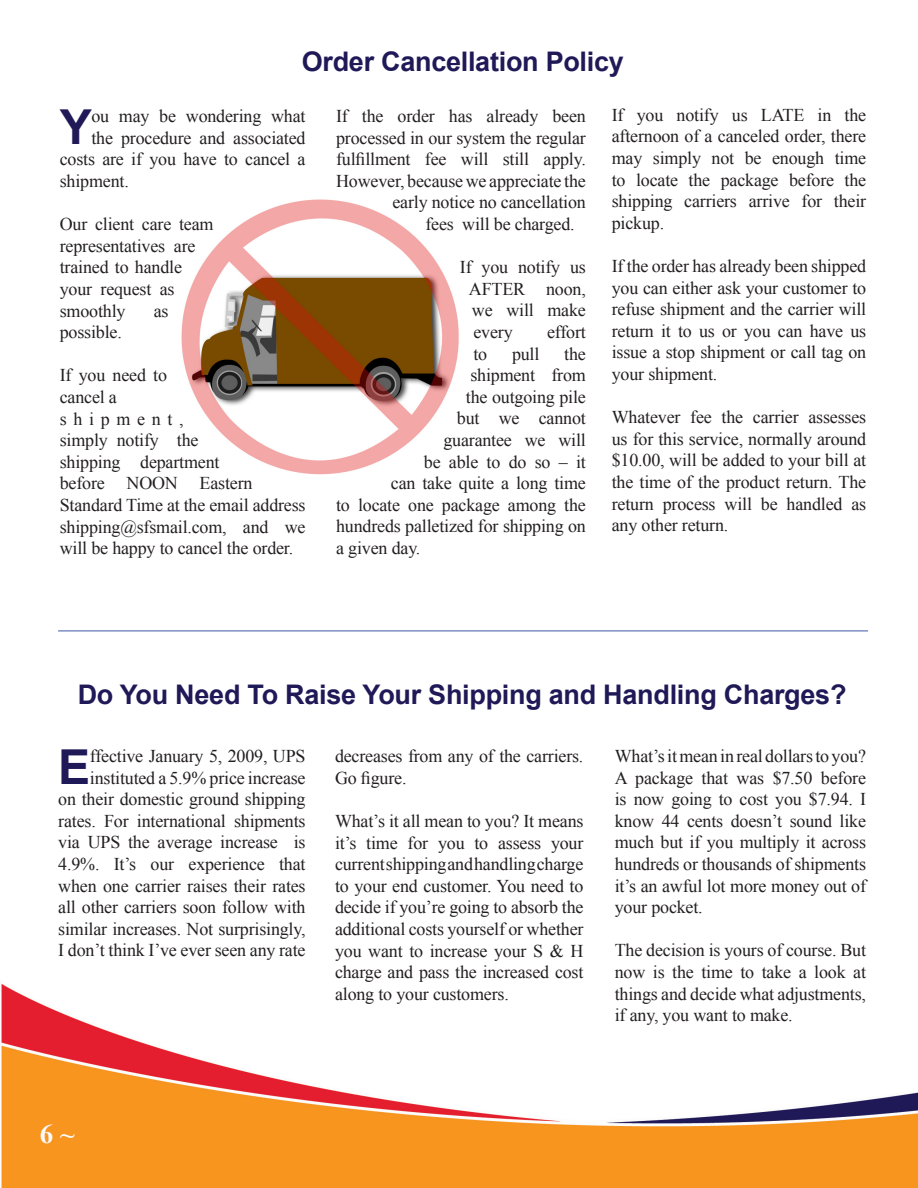
<style>
.page{position:relative;width:918px;height:1188px;background:#fff}
.page>*{position:absolute;margin:0;border:0;box-sizing:border-box;transform-origin:0 0}
.t1{font:700 48.15px "Arial";color:#1f1957}
.t2{font:700 27px "Arial";letter-spacing:-.01em;color:#1f1957}
.t3{font:700 27px "Times New Roman";color:#fefafc}
.t4{font:18px/21.6px "Times New Roman";letter-spacing:-.01em;color:#231f20;text-align:justify}
</style>
<div class="page">
<img style="left:181px;top:199px;width:278px;height:276px">
<img style="left:1px;top:983px;width:917px;height:205px">
<hr style="left:58px;top:631px;width:810px;height:1px;background:#3e57a6">
<p class="t2" style="left:302px;top:44px;width:324px">Order Cancellation Policy</p>
<p class="t1" style="left:60px;top:95px;width:34px">Y</p>
<p class="t4" style="left:91px;top:105px;width:216px">ou may be wondering what</p>
<p class="t4" style="left:91px;top:127px;width:216px">the procedure and associated</p>
<p class="t4" style="left:60px;top:148px;width:247px">costs are if you have to cancel a</p>
<p class="t4" style="left:60px;top:170px;width:71px">shipment.</p>
<p class="t4" style="left:60px;top:213px;width:155px;text-align:left">Our client care team representatives are trained to handle your request as smoothly</p>
<p class="t4" style="left:154px;top:299px;width:16px">as</p>
<p class="t4" style="left:60px;top:321px;width:64px">possible.</p>
<p class="t4" style="left:60px;top:364px;width:109px">If you need to cancel a</p>
<p class="t4" style="left:60px;top:407px;width:247px;text-align:left">shipment,<br>simply notify the<br>shipping department<br>before NOON Eastern<br>Standard Time at the email address shipping@sfsmail.com, and we will be happy to cancel the order.</p>
<p class="t4" style="left:336px;top:105px;width:251px">If the order has already been</p>
<p class="t4" style="left:336px;top:126px;width:251px">processed in our system the regular</p>
<p class="t4" style="left:336px;top:148px;width:251px">fulfillment fee will still apply.</p>
<p class="t4" style="left:336px;top:170px;width:251px">However, because we appreciate the</p>
<p class="t4" style="left:392px;top:191px;width:195px">early notice no cancellation</p>
<p class="t4" style="left:425px;top:213px;width:151px">fees will be charged.</p>
<p class="t4" style="left:469px;top:256px;width:119px;text-indent:-9px">If you notify us AFTER noon, we will make every</p>
<p class="t4" style="left:547px;top:321px;width:40px">effort</p>
<p class="t4" style="left:473px;top:342px;width:15px">to</p>
<p class="t4" style="left:512px;top:342px;width:29px">pull</p>
<p class="t4" style="left:564px;top:342px;width:23px">the</p>
<p class="t4" style="left:470px;top:364px;width:117px">shipment from</p>
<p class="t4" style="left:466px;top:386px;width:122px">the outgoing pile</p>
<p class="t4" style="left:457px;top:407px;width:131px">but we cannot</p>
<p class="t4" style="left:443px;top:429px;width:144px">guarantee we will</p>
<p class="t4" style="left:424px;top:450px;width:164px">be able to do so – it</p>
<p class="t4" style="left:391px;top:472px;width:197px">can take quite a long time</p>
<p class="t4" style="left:336px;top:494px;width:251px">to locate one package among the</p>
<p class="t4" style="left:336px;top:515px;width:251px">hundreds palletized for shipping on</p>
<p class="t4" style="left:336px;top:537px;width:86px">a given day.</p>
<p class="t4" style="left:612px;top:104px;width:256px">If you notify us LATE in the afternoon of a canceled order, there may simply not be enough time to locate the package before the shipping carriers arrive for their pickup.</p>
<p class="t4" style="left:612px;top:255px;width:256px">If the order has already been shipped you can either ask your customer to refuse shipment and the carrier will return it to us or you can have us issue a stop shipment or call tag on your shipment.</p>
<p class="t4" style="left:612px;top:406px;width:256px">Whatever fee the carrier assesses us for this service, normally around $10.00, will be added to your bill at the time of the product return. The return process will be handled as any other return.</p>
<p class="t2" style="left:78px;top:677px;width:770px">Do You Need To Raise Your Shipping and Handling Charges?</p>
<p class="t1" style="left:58px;top:735px;width:34px">E</p>
<p class="t4" style="left:58px;top:745px;width:249px;text-align:right">ffective January 5, 2009, UPS instituted a 5.9% price increase<br>on their domestic ground shipping rates. For international shipments via UPS the average increase is 4.9%. It’s our experience that when one carrier raises their rates all other carriers soon follow with similar increases. Not surprisingly, I don’t think I’ve ever seen any rate</p>
<p class="t4" style="left:335px;top:745px;width:250px">decreases from any of the carriers.<br>Go figure.</p>
<p class="t4" style="left:615px;top:745px;width:253px">What’s it mean in real dollars to you?<br>A package that was $7.50 before is now going to cost you $7.94. I know 44 cents doesn’t sound like much but if you multiply it across hundreds or thousands of shipments it’s an awful lot more money out of your pocket.</p>
<p class="t4" style="left:615px;top:939px;width:253px">The decision is yours of course. But now is the time to take a look at things and decide what adjustments, if any, you want to make.</p>
<p class="t4" style="left:335px;top:810px;width:250px">What’s it all mean to you? It means it’s time for you to assess your current shipping and handling charge to your end customer. You need to decide if you’re going to absorb the additional costs yourself or whether you want to increase your S &amp; H charge and pass the increased cost along to your customers.</p>
<p class="t3" style="left:40px;top:1116px;width:36px">6 ~</p>
</div>
